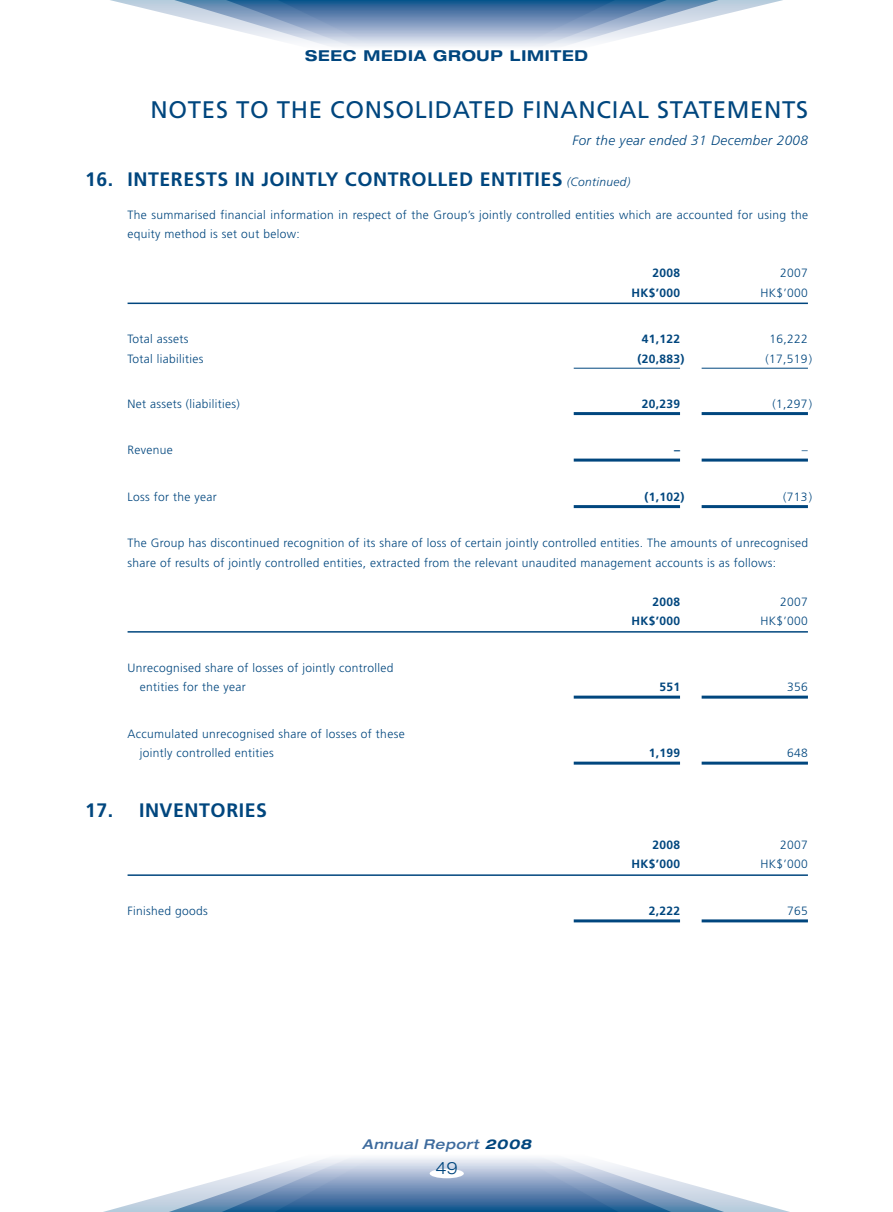
<style>
.page{position:relative;width:893px;height:1212px;background:#fff}
.page>*{position:absolute;margin:0;border:0;box-sizing:border-box;transform-origin:0 0}
.t1{font:24px "Frutiger LT Std";letter-spacing:.03em;color:#00467e}
.t2{font:700 19.5px "Frutiger LT Std";letter-spacing:.03em;color:#00467e}
.t3{font:300 expanded 16.95px "Helvetica Neue LT Std";color:#00467e}
.t4{font:700 expanded 15px "Helvetica Neue LT Std";letter-spacing:.05em;color:#00467e}
.t5{font:italic 300 13.5px "Frutiger LT Std";letter-spacing:.03em;color:#00467e}
.t6{font:italic 500 expanded 13.5px "Helvetica Neue LT Std";letter-spacing:.05em;color:#3c6a9d}
.t7{font:300 12px/19.5px "Frutiger LT Std";letter-spacing:.03em;color:#00467e}
.t8{font:700 12px "Frutiger LT Std";letter-spacing:.03em;color:#00467e}
.s1{font-weight:300;font-style:italic;font-size:12px}
.s2{font-weight:700;color:#00467e}
</style>
<div class="page">
<svg style="left:132px;top:1187px;width:629px;height:25px"></svg>
<svg style="left:192px;top:1171px;width:509px;height:41px"></svg>
<svg style="left:252px;top:1157px;width:389px;height:55px;background:#88a4c4"></svg>
<svg style="left:132px;top:0;width:629px;height:20px"></svg>
<svg style="left:192px;top:0;width:509px;height:47px"></svg>
<div style="left:430px;top:1169px;width:34px;height:9px;background:#fff;border-radius:50%"></div>
<hr style="left:128px;top:303px;width:680px;height:1px;background:#00467e">
<hr style="left:574px;top:368px;width:106px;height:1px;background:#00467e">
<hr style="left:702px;top:368px;width:106px;height:1px;background:#00467e">
<hr style="left:574px;top:412px;width:106px;height:3px;background:#00467e">
<hr style="left:702px;top:412px;width:106px;height:3px;background:#00467e">
<hr style="left:574px;top:459px;width:106px;height:3px;background:#00467e">
<hr style="left:702px;top:459px;width:106px;height:3px;background:#00467e">
<hr style="left:574px;top:505px;width:106px;height:3px;background:#00467e">
<hr style="left:702px;top:505px;width:106px;height:3px;background:#00467e">
<hr style="left:128px;top:631px;width:680px;height:2px;background:#00467e">
<hr style="left:574px;top:696px;width:106px;height:3px;background:#00467e">
<hr style="left:702px;top:696px;width:106px;height:3px;background:#00467e">
<hr style="left:574px;top:762px;width:106px;height:3px;background:#00467e">
<hr style="left:702px;top:762px;width:106px;height:3px;background:#00467e">
<hr style="left:128px;top:874px;width:680px;height:2px;background:#00467e">
<hr style="left:574px;top:919px;width:106px;height:3px;background:#00467e">
<hr style="left:702px;top:919px;width:106px;height:3px;background:#00467e">
<p class="t4" style="left:305px;top:46px;width:285px">SEEC MEDIA GROUP LIMITED</p>
<p class="t1" style="left:151px;top:95px;width:659px">NOTES TO THE CONSOLIDATED FINANCIAL STATEMENTS</p>
<p class="t5" style="left:572px;top:133px;width:237px">For the year ended 31 December 2008</p>
<p class="t2" style="left:85px;top:168px;width:547px">16. INTERESTS IN JOINTLY CONTROLLED ENTITIES <span class="s1">(Continued)</span></p>
<p class="t7" style="left:128px;top:205px;width:682px">The summarised financial information in respect of the Group’s jointly controlled entities which are accounted for using the equity method is set out below:</p>
<p class="t8" style="left:652px;top:266px;width:29px">2008</p>
<p class="t7" style="left:780px;top:263px;width:29px">2007</p>
<p class="t8" style="left:631px;top:285px;width:50px">HK$’000</p>
<p class="t7" style="left:761px;top:283px;width:49px">HK$’000</p>
<p class="t7" style="left:128px;top:329px;width:63px">Total assets</p>
<p class="t8" style="left:642px;top:332px;width:40px">41,122</p>
<p class="t7" style="left:770px;top:329px;width:40px">16,222</p>
<p class="t7" style="left:128px;top:349px;width:78px">Total liabilities</p>
<p class="t8" style="left:637px;top:351px;width:49px">(20,883 )</p>
<p class="t7" style="left:766px;top:349px;width:48px">(17,519)</p>
<p class="t7" style="left:128px;top:394px;width:114px">Net assets (liabilities)</p>
<p class="t8" style="left:642px;top:396px;width:40px">20,239</p>
<p class="t7" style="left:773px;top:394px;width:41px">(1,297)</p>
<p class="t7" style="left:128px;top:440px;width:47px">Revenue</p>
<p class="t8" style="left:674px;top:443px;width:7px">–</p>
<p class="t7" style="left:802px;top:440px;width:7px">–</p>
<p class="t7" style="left:128px;top:487px;width:91px">Loss for the year</p>
<p class="t8" style="left:644px;top:489px;width:42px">(1,102)</p>
<p class="t7" style="left:783px;top:487px;width:30px">(713)</p>
<p class="t7" style="left:128px;top:533px;width:682px">The Group has discontinued recognition of its share of loss of certain jointly controlled entities. The amounts of unrecognised share of results of jointly controlled entities, extracted from the relevant unaudited management accounts is as follows:</p>
<p class="t8" style="left:652px;top:594px;width:29px">2008</p>
<p class="t7" style="left:780px;top:592px;width:29px">2007</p>
<p class="t8" style="left:631px;top:614px;width:50px">HK$’000</p>
<p class="t7" style="left:761px;top:611px;width:49px">HK$’000</p>
<p class="t7" style="left:140px;top:658px;width:255px;text-indent:-12px">Unrecognised share of losses of jointly controlled entities for the year</p>
<p class="t8" style="left:659px;top:680px;width:22px">551</p>
<p class="t7" style="left:787px;top:677px;width:22px">356</p>
<p class="t7" style="left:140px;top:724px;width:266px;text-indent:-12px">Accumulated unrecognised share of losses of these jointly controlled entities</p>
<p class="t2" style="left:85px;top:798px;width:30px">17.</p>
<p class="t2" style="left:139px;top:798px;width:129px">INVENTORIES</p>
<p class="t8" style="left:649px;top:746px;width:33px">1,199</p>
<p class="t7" style="left:787px;top:743px;width:22px">648</p>
<p class="t8" style="left:652px;top:838px;width:29px">2008</p>
<p class="t7" style="left:780px;top:835px;width:29px">2007</p>
<p class="t8" style="left:631px;top:857px;width:50px">HK$’000</p>
<p class="t7" style="left:761px;top:855px;width:49px">HK$’000</p>
<p class="t7" style="left:128px;top:901px;width:82px">Finished goods</p>
<p class="t8" style="left:649px;top:904px;width:33px">2,222</p>
<p class="t7" style="left:787px;top:901px;width:22px">765</p>
<p class="t6" style="left:362px;top:1136px;width:170px">Annual Report <span class="s2">2008</span></p>
<p class="t3" style="left:435px;top:1158px;width:24px">49</p>
</div>
